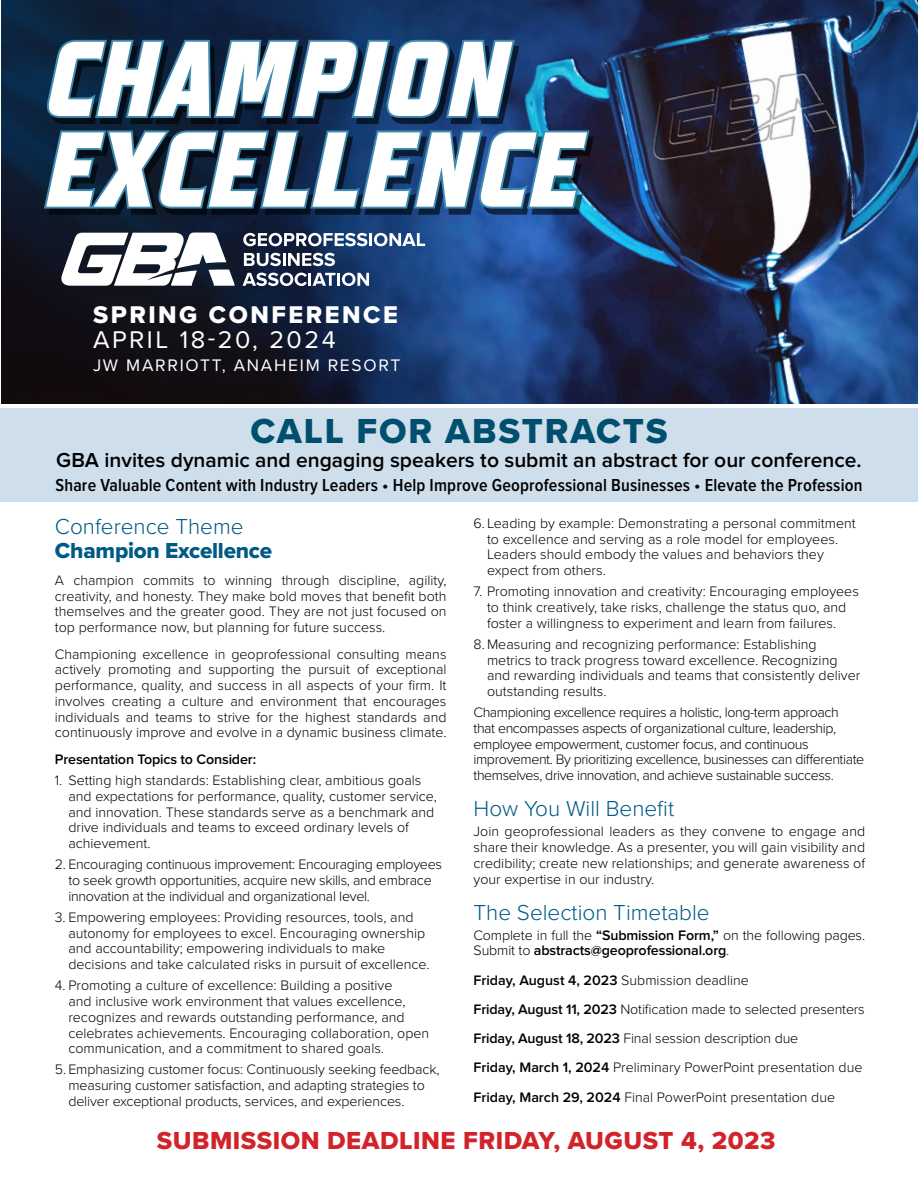
<style>
.page{position:relative;width:918px;height:1188px;background:#fff}
.page>*{position:absolute;margin:0;border:0;box-sizing:border-box;transform-origin:0 0}
.t1{font:italic 700 106.05px/90.6px "Teuton Fett";letter-spacing:.03em;color:#fff}
.t2{font:36px "Proxima Nova Extrabld";letter-spacing:.05em;color:#004f6e}
.t3{font:25.5px "Proxima Nova Extrabld";letter-spacing:.02em;color:#d2232a}
.t4{font:25.05px "Proxima Nova Extrabld";letter-spacing:.1em;color:#fff}
.t5{font:25.05px "Proxima Nova";letter-spacing:.1em;color:#fff}
.t6{font:300 22.5px "Proxima Nova";color:#005a84}
.t7{font:22.5px "Proxima Nova Extrabld";letter-spacing:-.01em;color:#005a84}
.t8{font:600 21px "Proxima Nova";color:#000}
.t9{font:600 18px "Proxima Nova Cond";letter-spacing:.01em;color:#000}
.t10{font:17.4px "Proxima Nova";letter-spacing:.1em;color:#fff}
.t11{font:300 14.25px/15.8px "Proxima Nova";color:#000}
.t12{font:300 14.25px/15.8px "Proxima Nova";letter-spacing:-.03em;color:#000}
.t13{font:300 14.25px/15.8px "Proxima Nova";letter-spacing:-.02em;color:#000}
.t14{font:600 14.25px "Proxima Nova";letter-spacing:-.01em;color:#000}
.s1{font-weight:600}
</style>
<div class="page">
<img style="left:1px;top:0;width:917px;height:404px">
<svg style="left:61px;top:233px;width:174px;height:53px"></svg>
<svg style="left:243px;top:233px;width:182px;height:13px"></svg>
<svg style="left:244px;top:253px;width:91px;height:13px"></svg>
<svg style="left:243px;top:273px;width:126px;height:13px"></svg>
<svg style="left:41px;top:9px;width:552px;height:208px"></svg>
<div style="left:0;top:408px;width:918px;height:94px;background:#cfdeeb"></div>
<h1 class="t1" style="left:46px;top:39px;width:535px">CHAMPION<br>EXCELLENCE</h1>
<h3 class="t4" style="left:93px;top:296px;width:306px">SPRING CONFERENCE</h3>
<h3 class="t5" style="left:93px;top:321px;width:244px">APRIL 18-20, 2024</h3>
<p class="t10" style="left:93px;top:352px;width:309px">JW MARRIOTT, ANAHEIM RESORT</p>
<h2 class="t2" style="left:251px;top:404px;width:418px">CALL FOR ABSTRACTS</h2>
<h3 class="t8" style="left:56px;top:450px;width:807px">GBA invites dynamic and engaging speakers to submit an abstract for our conference.</h3>
<p class="t9" style="left:55px;top:476px;width:809px">Share Valuable Content with Industry Leaders • Help Improve Geoprofessional Businesses • Elevate the Profession</p>
<h3 class="t6" style="left:55px;top:510px;width:190px">Conference Theme</h3>
<h3 class="t7" style="left:55px;top:534px;width:219px">Champion Excellence</h3>
<p class="t11" style="left:55px;top:572px;width:393px;text-align:justify">A champion commits to winning through discipline, agility, creativity, and honesty. They make bold moves that benefit both themselves and the greater good. They are not just focused on top performance now, but planning for future success.</p>
<p class="t11" style="left:55px;top:645px;width:393px;text-align:justify">Championing excellence in geoprofessional consulting means actively promoting and supporting the pursuit of exceptional performance, quality, and success in all aspects of your firm. It involves creating a culture and environment that encourages individuals and teams to strive for the highest standards and continuously improve and evolve in a dynamic business climate.</p>
<p class="t14" style="left:55px;top:753px;width:203px">Presentation Topics to Consider:</p>
<p class="t11" style="left:68px;top:772px;width:370px;text-indent:-13px">1. Setting high standards: Establishing clear, ambitious goals and expectations for performance, quality, customer service, and innovation. These standards serve as a benchmark and drive individuals and teams to exceed ordinary levels of achievement.</p>
<p class="t13" style="left:68px;top:856px;width:375px;text-indent:-13px">2. Encouraging continuous improvement: Encouraging employees to seek growth opportunities, acquire new skills, and embrace innovation at the individual and organizational level.</p>
<p class="t11" style="left:68px;top:909px;width:363px;text-indent:-13px">3. Empowering employees: Providing resources, tools, and autonomy for employees to excel. Encouraging ownership and accountability; empowering individuals to make decisions and take calculated risks in pursuit of excellence.</p>
<p class="t11" style="left:68px;top:977px;width:362px;text-indent:-13px">4. Promoting a culture of excellence: Building a positive<br>and inclusive work environment that values excellence, recognizes and rewards outstanding performance, and celebrates achievements. Encouraging collaboration, open communication, and a commitment to shared goals.</p>
<p class="t11" style="left:68px;top:1061px;width:373px;text-indent:-13px">5. Emphasizing customer focus: Continuously seeking feedback, measuring customer satisfaction, and adapting strategies to deliver exceptional products, services, and experiences.</p>
<p class="t11" style="left:487px;top:514px;width:370px;text-indent:-13px">6. Leading by example: Demonstrating a personal commitment to excellence and serving as a role model for employees.<br>Leaders should embody the values and behaviors they expect from others.</p>
<p class="t11" style="left:487px;top:583px;width:373px;text-indent:-13px">7. Promoting innovation and creativity: Encouraging employees to think creatively, take risks, challenge the status quo, and foster a willingness to experiment and learn from failures.</p>
<p class="t11" style="left:487px;top:635px;width:375px;text-indent:-13px">8. Measuring and recognizing performance: Establishing metrics to track progress toward excellence. Recognizing and rewarding individuals and teams that consistently deliver outstanding results.</p>
<p class="t12" style="left:474px;top:704px;width:392px">Championing excellence requires a holistic, long-term approach<br>that encompasses aspects of organizational culture, leadership, employee empowerment, customer focus, and continuous improvement. By prioritizing excellence, businesses can differentiate themselves, drive innovation, and achieve sustainable success.</p>
<h3 class="t6" style="left:474px;top:792px;width:202px">How You Will Benefit</h3>
<p class="t11" style="left:474px;top:823px;width:393px;text-align:justify">Join geoprofessional leaders as they convene to engage and share their knowledge. As a presenter, you will gain visibility and credibility; create new relationships; and generate awareness of your expertise in our industry.</p>
<h3 class="t6" style="left:474px;top:895px;width:238px">The Selection Timetable</h3>
<p class="t11" style="left:474px;top:926px;width:393px">Complete in full the <span class="s1">“Submission Form,”</span> on the following pages.<br>Submit to <span class="s1">abstracts@geoprofessional.org</span>.</p>
<p class="t11" style="left:474px;top:965px;width:393px;line-height:29.2px"><span class="s1">Friday, August 4, 2023</span> Submission deadline<br><span class="s1">Friday, August 11, 2023</span> Notification made to selected presenters <span class="s1">Friday, August 18, 2023</span> Final session description due<br><span class="s1">Friday, March 1, 2024</span> Preliminary PowerPoint presentation due <span class="s1">Friday, March 29, 2024</span> Final PowerPoint presentation due</p>
<h3 class="t3" style="left:157px;top:1121px;width:620px">SUBMISSION DEADLINE FRIDAY, AUGUST 4, 2023</h3>
</div>
